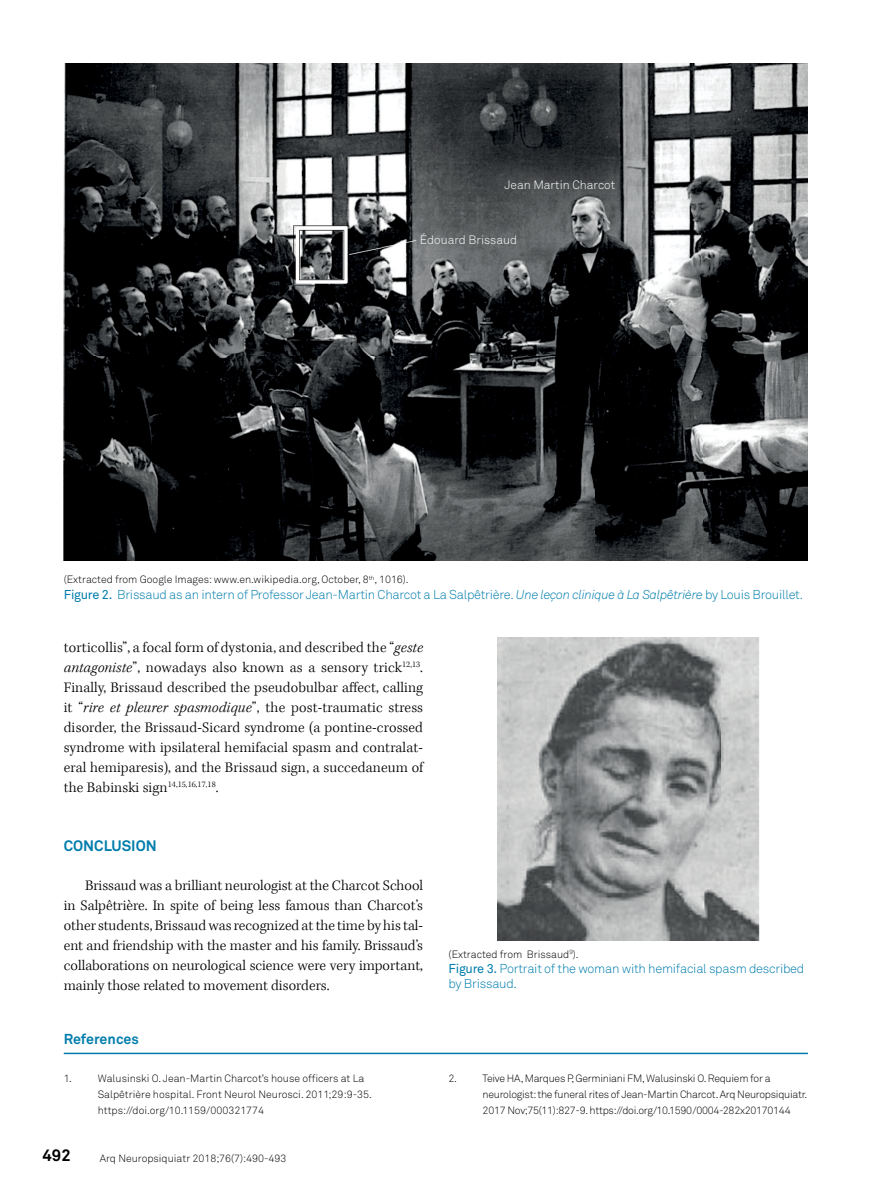
<style>
.page{position:relative;width:893px;height:1191px;background:#fff}
.page>*{position:absolute;margin:0;border:0;box-sizing:border-box;transform-origin:0 0}
.t1{font:700 16.5px "Akkurat Pro";color:#000}
.t2{font:300 15px/20px "Kepler Std";letter-spacing:.005em;color:#000;text-align:justify}
.t3{font:700 15px "Akkurat Pro";color:#007dac}
.t4{font:700 14.25px "Akkurat Pro";color:#007dac}
.t5{font:12.75px/15.3px "Akkurat Light Pro";letter-spacing:-.02em;color:#007dac}
.t6{font:12px "Akkurat Light Pro";color:#fff}
.t7{font:10.5px/16.2px "Akkurat Light Pro";letter-spacing:-.005em;color:#000}
.t8{font:10.5px/16.2px "Akkurat Light Pro";letter-spacing:-.025em;color:#000}
.s1{font-family:"Akkurat Pro"}
.s2{font-style:italic}
</style>
<div class="page">
<img style="left:64px;top:64px;width:744px;height:496px">
<img style="left:497px;top:637px;width:262px;height:303px">
<hr style="left:64px;top:1052px;width:744px;height:2px;background:#007dac">
<p class="t6" style="left:504px;top:178px;width:112px">Jean Martin Charcot</p>
<p class="t6" style="left:420px;top:232px;width:99px">Édouard Brissaud</p>
<p class="t7" style="left:64px;top:571px;width:346px">(Extracted from Google Images: www.en.wikipedia.org, October, 8<sup>th</sup>, 1016).</p>
<p class="t5" style="left:64px;top:586px;width:741px"><span class="s1">Figure 2.</span> Brissaud as an intern of Professor Jean-Martin Charcot a La Salpêtrière. <span class="s2">Une leçon clinique à La Salpêtrière</span> by Louis Brouillet.</p>
<p class="t2" style="left:64px;top:637px;width:361px">torticollis”, a focal form of dystonia, and described the “<span class="s2">geste antagoniste</span>”, nowadays also known as a sensory trick<sup>12,13</sup>.<br>Finally, Brissaud described the pseudobulbar affect, calling it “<span class="s2">rire et pleurer spasmodique</span>”, the post-traumatic stress disorder, the Brissaud-Sicard syndrome (a pontine-crossed syndrome with ipsilateral hemifacial spasm and contralat&shy;eral hemiparesis), and the Brissaud sign, a succedaneum of the Babinski sign<sup>14,15,16,17,18</sup>.</p>
<p class="t3" style="left:64px;top:836px;width:94px">CONCLUSION</p>
<p class="t2" style="left:64px;top:876px;width:361px;text-indent:21px">Brissaud was a brilliant neurologist at the Charcot School in Salpêtrière. In spite of being less famous than Charcot’s other students, Brissaud was recognized at the time by his tal&shy;ent and friendship with the master and his family. Brissaud’s collaborations on neurological science were very important, mainly those related to movement disorders.</p>
<p class="t7" style="left:449px;top:946px;width:131px">(Extracted from Brissaud<sup>9</sup>).</p>
<p class="t5" style="left:449px;top:961px;width:357px"><span class="s1">Figure 3.</span> Portrait of the woman with hemifacial spasm described by Brissaud.</p>
<p class="t4" style="left:64px;top:1030px;width:77px">References</p>
<p class="t7" style="left:64px;top:1070px;width:10px">1.</p>
<p class="t7" style="left:98px;top:1070px;width:276px">Walusinski O. Jean-Martin Charcot’s house officers at La<br>Salpêtrière hospital. Front Neurol Neurosci. 2011;29:9-35. https://doi.org/10.1159/000321774</p>
<p class="t7" style="left:449px;top:1070px;width:10px">2.</p>
<p class="t8" style="left:483px;top:1070px;width:326px">Teive HA, Marques P, Germiniani FM, Walusinski O. Requiem for a neurologist: the funeral rites of Jean-Martin Charcot. Arq Neuropsiquiatr.<br>2017 Nov;75(11):827-9. https://doi.org/10.1590/0004-282x20170144</p>
<p class="t1" style="left:43px;top:1145px;width:30px">492</p>
<p class="t7" style="left:100px;top:1149px;width:188px">Arq Neuropsiquiatr 2018;76(7):490-493</p>
</div>
